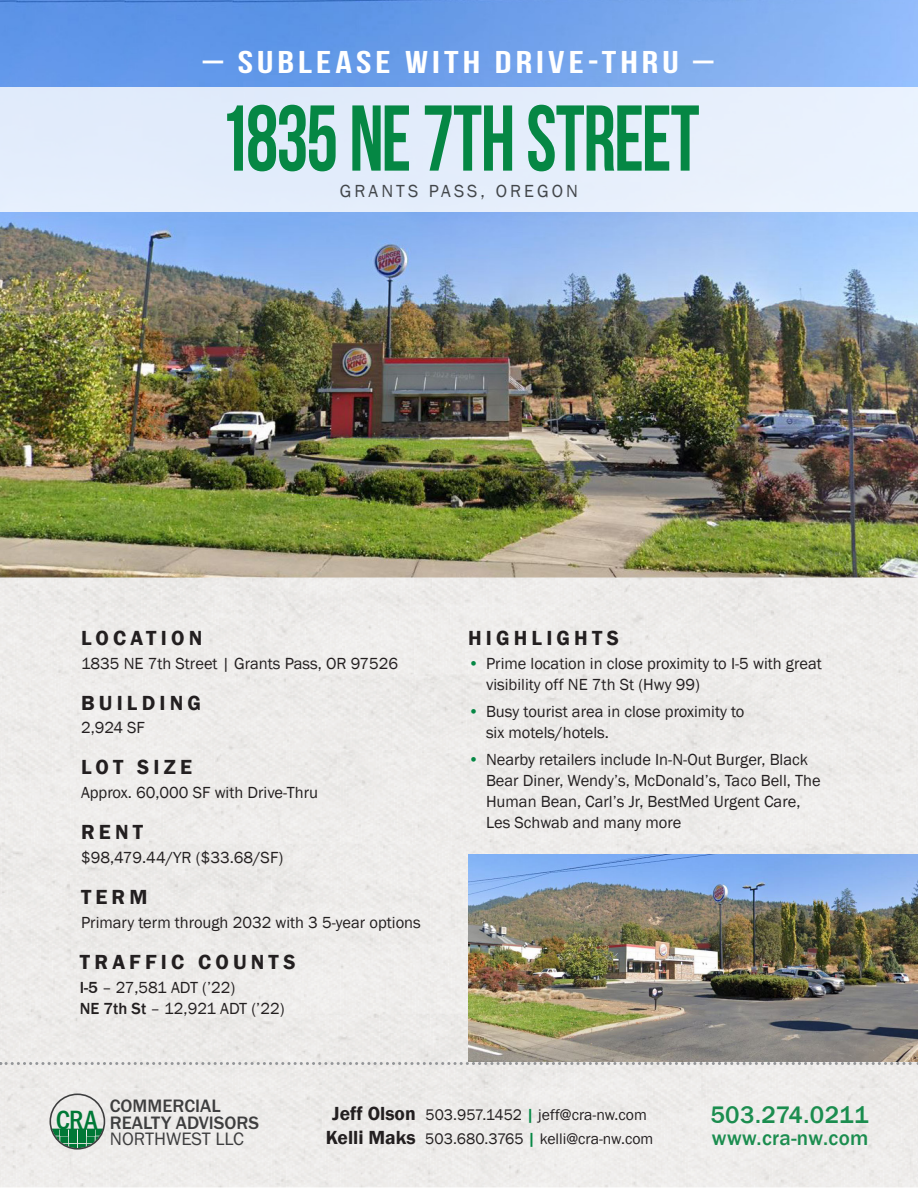
<style>
.page{position:relative;width:918px;height:1188px;background:#fff}
.page>*{position:absolute;margin:0;border:0;box-sizing:border-box;transform-origin:0 0}
.t1{font:93.15px "Bebas Neue";letter-spacing:-.02em;color:#058744;scale:.87 1}
.t2{font:31.5px "Bebas Neue";letter-spacing:.1em;color:#fff;scale:1.3 1}
.t3{font:500 condensed 27.45px "Franklin Gothic";color:#007836}
.t4{font:500 24.6px "Franklin Gothic";letter-spacing:.02em;color:#1b8d4f}
.t5{font:600 21px "Franklin Gothic";letter-spacing:.2em;color:#231f20}
.t6{font:500 21px "Franklin Gothic";letter-spacing:.02em;color:#1b8d4f}
.t7{font:500 18.6px/16.5px "Franklin Gothic";color:#3e3e3f}
.t8{font:18.6px "Franklin Gothic";color:#3e3e3f}
.t9{font:18px "Franklin Gothic";letter-spacing:.17em;color:#42464a}
.t10{font:16.5px/21px "Franklin Gothic";color:#231f20}
.t11{font:15.75px/23.9px "Franklin Gothic";color:#231f20;text-align:center}
.s1{font-weight:500}
.s2{color:#058744}
.s3{font-size:27.15px}
.s4{font-weight:600;font-size:19.5px}
.s5{font-weight:500;font-size:16.5px;color:#058744}
</style>
<div class="page">
<div style="left:0;top:578px;width:918px;height:610px;background:#eeecea"></div>
<img style="left:0;top:0;width:918px;height:578px">
<div style="left:0;top:87px;width:918px;height:124px;background:#e4edfb"></div>
<svg style="left:0;top:1062px;width:918px;height:3px;background:#cbcbcb"></svg>
<svg style="left:50px;top:1094px;width:55px;height:56px;background:#aec4b6"></svg>
<img style="left:468px;top:855px;width:450px;height:207px">
<h2 class="t2" style="left:203px;top:45px;width:395px">– SUBLEASE WITH DRIVE-THRU –</h2>
<h1 class="t1" style="left:218px;top:87px;width:555px">1835 NE 7TH STREET</h1>
<p class="t9" style="left:340px;top:180px;width:240px">GRANTS PASS, OREGON</p>
<p class="t5" style="left:81px;top:625px;width:123px">LOCATION</p>
<p class="t10" style="left:81px;top:653px;width:319px">1835 NE 7th Street | Grants Pass, OR 97526</p>
<p class="t5" style="left:81px;top:690px;width:122px">BUILDING</p>
<p class="t10" style="left:81px;top:718px;width:65px">2,924 SF</p>
<p class="t5" style="left:81px;top:754px;width:113px">LOT SIZE</p>
<p class="t10" style="left:81px;top:783px;width:239px">Approx. 60,000 SF with Drive-Thru</p>
<p class="t5" style="left:81px;top:819px;width:64px">RENT</p>
<p class="t10" style="left:81px;top:847px;width:204px">$98,479.44/YR ($33.68/SF)</p>
<p class="t5" style="left:81px;top:884px;width:68px">TERM</p>
<p class="t10" style="left:81px;top:912px;width:341px">Primary term through 2032 with 3 5-year options</p>
<p class="t5" style="left:80px;top:949px;width:217px">TRAFFIC COUNTS</p>
<p class="t10" style="left:80px;top:977px;width:206px;line-height:21.8px"><span class="s1">I-5</span> – 27,581 ADT (’22)<br><span class="s1">NE 7th St</span> – 12,921 ADT (’22)</p>
<p class="t5" style="left:468px;top:625px;width:153px">HIGHLIGHTS</p>
<p class="t10" style="left:486px;top:653px;width:337px;text-indent:-18px"><span class="s2">•</span> Prime location in close proximity to I-5 with great visibility off NE 7th St (Hwy 99)</p>
<p class="t10" style="left:486px;top:701px;width:260px;text-indent:-18px"><span class="s2">•</span> Busy tourist area in close proximity to six motels/hotels.</p>
<p class="t10" style="left:486px;top:749px;width:336px;text-indent:-18px"><span class="s2">•</span> Nearby retailers include In-N-Out Burger, Black Bear Diner, Wendy’s, McDonald’s, Taco Bell, The Human Bean, Carl’s Jr, BestMed Urgent Care, Les Schwab and many more</p>
<p class="t7" style="left:108px;top:1098px;width:151px">COMMERCIAL<br>REALTY ADVISORS</p>
<p class="t8" style="left:108px;top:1128px;width:136px">NORTHWEST LLC</p>
<h3 class="t3" style="left:56px;top:1102px;width:44px"><span class="s3">C</span>RA</h3>
<h3 class="t4" style="left:710px;top:1099px;width:160px">503.274.0211</h3>
<p class="t6" style="left:712px;top:1125px;width:158px">www.cra-nw.com</p>
<p class="t11" style="left:326px;top:1103px;width:329px"><span class="s4">Jeff Olson</span> 503.957.1452 <span class="s5">|</span> jeff@cra-nw.com<br><span class="s4">Kelli Maks</span> 503.680.3765 <span class="s5">|</span> kelli@cra-nw.com</p>
</div>
